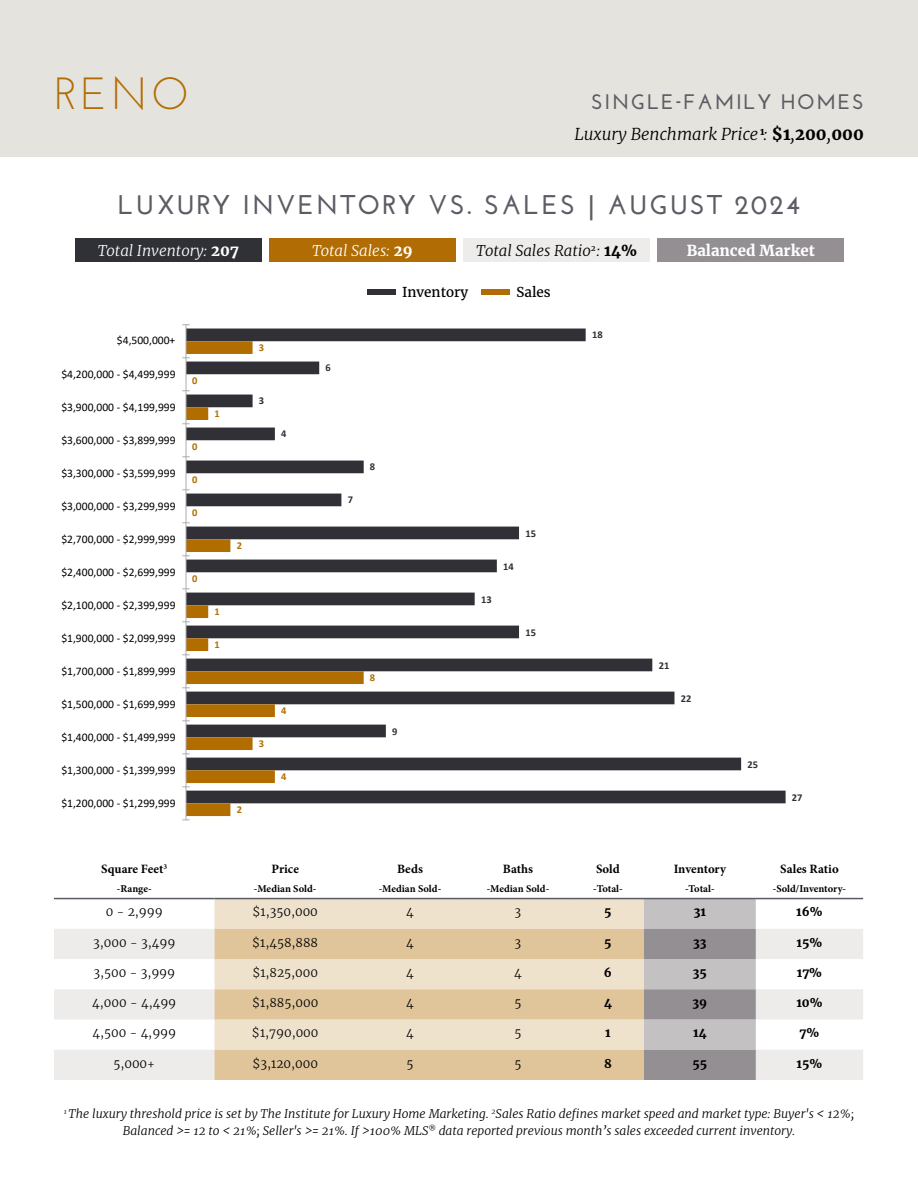
<style>
.page{position:relative;width:918px;height:1188px;background:#fff}
.page>*{position:absolute;margin:0;border:0;box-sizing:border-box;transform-origin:0 0}
.t1{font:45px "Josefin Sans";color:#b16d03}
.t2{font:700 27px "Josefin Sans";letter-spacing:.08em;color:#5c5c65}
.t3{font:700 21px "Josefin Sans";letter-spacing:.08em;color:#5c5c65}
.t4{font:italic 300 16.5px "Merriweather";color:#000}
.t5{font:italic 300 15px "Merriweather";color:#fff}
.t6{font:italic 300 15px "Merriweather";color:#000}
.t7{font:700 15px "Merriweather";color:#fff}
.t8{font:13.5px "Merriweather";color:#000}
.t9{font:700 12.75px "Minion Pro";color:#000}
.t10{font:italic 300 12px/16.5px "Merriweather";color:#000;text-align:center}
.t11{font:300 12px "Merriweather";color:#000}
.t12{font:700 12px "Merriweather";color:#000}
.t13{font:11.55px "Calibri";color:#000}
.t14{font:700 10.5px "Minion Pro";color:#000}
.t15{font:700 10.5px "Calibri";color:#303036}
.t16{font:700 10.5px "Calibri";color:#b26d01}
.s1{font-weight:700;font-style:normal}
</style>
<div class="page">
<div style="left:0;top:0;width:918px;height:158px;background:#e5e3dd"></div>
<div style="left:215px;top:899px;width:429px;height:30px;background:#efe2cd"></div>
<svg style="left:54px;top:929px;width:809px;height:151px;fill:#edecea"></svg>
<svg style="left:215px;top:929px;width:429px;height:151px;background:#e6d0ae"></svg>
<svg style="left:644px;top:899px;width:112px;height:181px;background:#aca8ab"></svg>
<hr style="left:54px;top:898px;width:161px;height:1px;background:#5c5c65">
<hr style="left:215px;top:898px;width:141px;height:1px;background:#5c5c65">
<hr style="left:356px;top:898px;width:108px;height:1px;background:#5c5c65">
<hr style="left:464px;top:898px;width:108px;height:1px;background:#5c5c65">
<hr style="left:572px;top:898px;width:72px;height:1px;background:#5c5c65">
<hr style="left:644px;top:898px;width:112px;height:1px;background:#5c5c65">
<hr style="left:756px;top:898px;width:107px;height:1px;background:#5c5c65">
<svg style="left:187px;top:329px;width:599px;height:474px"></svg>
<svg style="left:187px;top:341px;width:177px;height:475px"></svg>
<hr style="left:186px;top:325px;width:1px;height:495px;background:#afabab">
<div style="left:367px;top:289px;width:29px;height:5px;background:#303037"></div>
<div style="left:482px;top:289px;width:28px;height:5px;background:#b16d03"></div>
<div style="left:657px;top:238px;width:187px;height:24px;background:#948f93"></div>
<div style="left:75px;top:238px;width:187px;height:24px;background:#303037"></div>
<div style="left:269px;top:238px;width:187px;height:24px;background:#b16d03"></div>
<div style="left:463px;top:238px;width:187px;height:24px;background:#edecea"></div>
<h1 class="t1" style="left:54px;top:65px;width:136px">RENO</h1>
<h3 class="t3" style="left:591px;top:89px;width:274px">SINGLE-FAMILY HOMES</h3>
<h3 class="t4" style="left:574px;top:122px;width:291px">Luxury Benchmark Price <sup>1</sup>: <span class="s1">$1</span>,<span class="s1">200</span>,<span class="s1">000</span></h3>
<h2 class="t2" style="left:118px;top:188px;width:684px">LUXURY INVENTORY VS. SALES | AUGUST 2024</h2>
<p class="t5" style="left:98px;top:240px;width:143px">Total Inventory: <span class="s1">207</span></p>
<p class="t5" style="left:312px;top:240px;width:102px">Total Sales: <span class="s1">29</span></p>
<p class="t6" style="left:476px;top:240px;width:162px">Total Sales Ratio<sup>2</sup> : <span class="s1">14%</span></p>
<p class="t7" style="left:687px;top:241px;width:130px">Balanced Market</p>
<p class="t13" style="left:117px;top:333px;width:60px">$4,500,000+</p>
<p class="t13" style="left:61px;top:366px;width:116px">$4,200,000 - $4,499,999</p>
<p class="t13" style="left:61px;top:399px;width:116px">$3,900,000 - $4,199,999</p>
<p class="t13" style="left:61px;top:432px;width:116px">$3,600,000 - $3,899,999</p>
<p class="t13" style="left:61px;top:465px;width:116px">$3,300,000 - $3,599,999</p>
<p class="t13" style="left:61px;top:498px;width:116px">$3,000,000 - $3,299,999</p>
<p class="t13" style="left:61px;top:531px;width:116px">$2,700,000 - $2,999,999</p>
<p class="t13" style="left:61px;top:564px;width:116px">$2,400,000 - $2,699,999</p>
<p class="t13" style="left:61px;top:597px;width:116px">$2,100,000 - $2,399,999</p>
<p class="t13" style="left:61px;top:630px;width:116px">$1,900,000 - $2,099,999</p>
<p class="t13" style="left:61px;top:663px;width:116px">$1,700,000 - $1,899,999</p>
<p class="t13" style="left:61px;top:696px;width:116px">$1,500,000 - $1,699,999</p>
<p class="t13" style="left:61px;top:729px;width:116px">$1,400,000 - $1,499,999</p>
<p class="t13" style="left:61px;top:762px;width:116px">$1,300,000 - $1,399,999</p>
<p class="t13" style="left:61px;top:795px;width:116px">$1,200,000 - $1,299,999</p>
<p class="t16" style="left:192px;top:373px;width:7px">0</p>
<p class="t16" style="left:192px;top:439px;width:7px">0</p>
<p class="t16" style="left:192px;top:472px;width:7px">0</p>
<p class="t16" style="left:192px;top:505px;width:7px">0</p>
<p class="t16" style="left:192px;top:571px;width:7px">0</p>
<p class="t16" style="left:215px;top:406px;width:7px">1</p>
<p class="t16" style="left:259px;top:340px;width:7px">3</p>
<p class="t15" style="left:259px;top:394px;width:7px">3</p>
<p class="t15" style="left:281px;top:427px;width:7px">4</p>
<p class="t16" style="left:237px;top:538px;width:7px">2</p>
<p class="t16" style="left:215px;top:604px;width:7px">1</p>
<p class="t16" style="left:215px;top:637px;width:7px">1</p>
<p class="t16" style="left:237px;top:803px;width:7px">2</p>
<p class="t16" style="left:259px;top:736px;width:7px">3</p>
<p class="t16" style="left:281px;top:703px;width:7px">4</p>
<p class="t16" style="left:281px;top:769px;width:7px">4</p>
<p class="t15" style="left:326px;top:360px;width:7px">6</p>
<p class="t8" style="left:402px;top:284px;width:68px">Inventory</p>
<p class="t8" style="left:516px;top:284px;width:36px">Sales</p>
<p class="t15" style="left:348px;top:493px;width:7px">7</p>
<p class="t15" style="left:370px;top:460px;width:7px">8</p>
<p class="t16" style="left:370px;top:670px;width:7px">8</p>
<p class="t15" style="left:392px;top:724px;width:7px">9</p>
<p class="t15" style="left:481px;top:592px;width:12px">13</p>
<p class="t15" style="left:503px;top:559px;width:12px">14</p>
<p class="t15" style="left:525px;top:526px;width:12px">15</p>
<p class="t15" style="left:525px;top:625px;width:12px">15</p>
<p class="t9" style="left:101px;top:860px;width:67px">Square Feet<sup>3</sup></p>
<p class="t14" style="left:117px;top:882px;width:36px">-Range-</p>
<p class="t9" style="left:272px;top:860px;width:29px">Price</p>
<p class="t14" style="left:254px;top:882px;width:64px">-Median Sold-</p>
<p class="t9" style="left:397px;top:860px;width:27px">Beds</p>
<p class="t14" style="left:379px;top:882px;width:64px">-Median Sold-</p>
<p class="t9" style="left:503px;top:860px;width:32px">Baths</p>
<p class="t14" style="left:487px;top:882px;width:64px">-Median Sold-</p>
<p class="t15" style="left:592px;top:327px;width:12px">18</p>
<p class="t9" style="left:596px;top:860px;width:25px">Sold</p>
<p class="t14" style="left:593px;top:882px;width:31px">-Total-</p>
<p class="t15" style="left:659px;top:658px;width:12px">21</p>
<p class="t15" style="left:681px;top:691px;width:12px">22</p>
<p class="t15" style="left:748px;top:757px;width:12px">25</p>
<p class="t15" style="left:792px;top:790px;width:12px">27</p>
<p class="t9" style="left:674px;top:860px;width:54px">Inventory</p>
<p class="t14" style="left:685px;top:882px;width:31px">-Total-</p>
<p class="t9" style="left:780px;top:860px;width:60px">Sales Ratio</p>
<p class="t14" style="left:773px;top:882px;width:75px">-Sold/Inventory-</p>
<p class="t11" style="left:106px;top:905px;width:58px">0 - 2,999</p>
<p class="t11" style="left:253px;top:905px;width:67px">$1,350,000</p>
<p class="t11" style="left:406px;top:905px;width:9px">4</p>
<p class="t11" style="left:515px;top:905px;width:8px">3</p>
<p class="t12" style="left:604px;top:905px;width:9px">5</p>
<p class="t12" style="left:694px;top:905px;width:14px">31</p>
<p class="t12" style="left:796px;top:905px;width:28px">16%</p>
<p class="t11" style="left:93px;top:935px;width:84px">3,000 - 3,499</p>
<p class="t11" style="left:252px;top:935px;width:67px">$1,458,888</p>
<p class="t11" style="left:406px;top:935px;width:9px">4</p>
<p class="t11" style="left:515px;top:935px;width:8px">3</p>
<p class="t12" style="left:604px;top:935px;width:9px">5</p>
<p class="t12" style="left:693px;top:935px;width:15px">33</p>
<p class="t12" style="left:797px;top:935px;width:27px">15%</p>
<p class="t11" style="left:93px;top:965px;width:83px">3,500 - 3,999</p>
<p class="t11" style="left:252px;top:965px;width:67px">$1,825,000</p>
<p class="t11" style="left:406px;top:965px;width:9px">4</p>
<p class="t11" style="left:514px;top:965px;width:9px">4</p>
<p class="t12" style="left:604px;top:965px;width:10px">6</p>
<p class="t12" style="left:693px;top:965px;width:16px">35</p>
<p class="t12" style="left:797px;top:965px;width:27px">17%</p>
<p class="t11" style="left:92px;top:995px;width:85px">4,000 - 4,499</p>
<p class="t11" style="left:252px;top:995px;width:68px">$1,885,000</p>
<p class="t11" style="left:406px;top:995px;width:9px">4</p>
<p class="t11" style="left:514px;top:995px;width:8px">5</p>
<p class="t12" style="left:604px;top:995px;width:9px">4</p>
<p class="t12" style="left:693px;top:995px;width:16px">39</p>
<p class="t12" style="left:796px;top:995px;width:28px">10%</p>
<p class="t11" style="left:92px;top:1026px;width:85px">4,500 - 4,999</p>
<p class="t11" style="left:252px;top:1026px;width:68px">$1,790,000</p>
<p class="t11" style="left:406px;top:1026px;width:9px">4</p>
<p class="t11" style="left:514px;top:1026px;width:8px">5</p>
<p class="t12" style="left:605px;top:1026px;width:7px">1</p>
<p class="t12" style="left:693px;top:1026px;width:15px">14</p>
<p class="t12" style="left:800px;top:1026px;width:21px">7%</p>
<p class="t11" style="left:113px;top:1056px;width:43px">5,000+</p>
<p class="t11" style="left:253px;top:1056px;width:67px">$3,120,000</p>
<p class="t11" style="left:407px;top:1056px;width:8px">5</p>
<p class="t11" style="left:515px;top:1056px;width:8px">5</p>
<p class="t12" style="left:604px;top:1056px;width:9px">8</p>
<p class="t12" style="left:693px;top:1056px;width:16px">55</p>
<p class="t12" style="left:797px;top:1056px;width:27px">15%</p>
<p class="t10" style="left:64px;top:1105px;width:792px"><sup>1</sup> The luxury threshold price is set by The Institute for Luxury Home Marketing. <sup>2</sup>Sales Ratio defines market speed and market type: Buyer's &lt; 12%;<br>Balanced &gt;= 12 to &lt; 21%; Seller's &gt;= 21%. If &gt;100% MLS<sup>®</sup> data reported previous month’s sales exceeded current inventory.</p>
</div>
